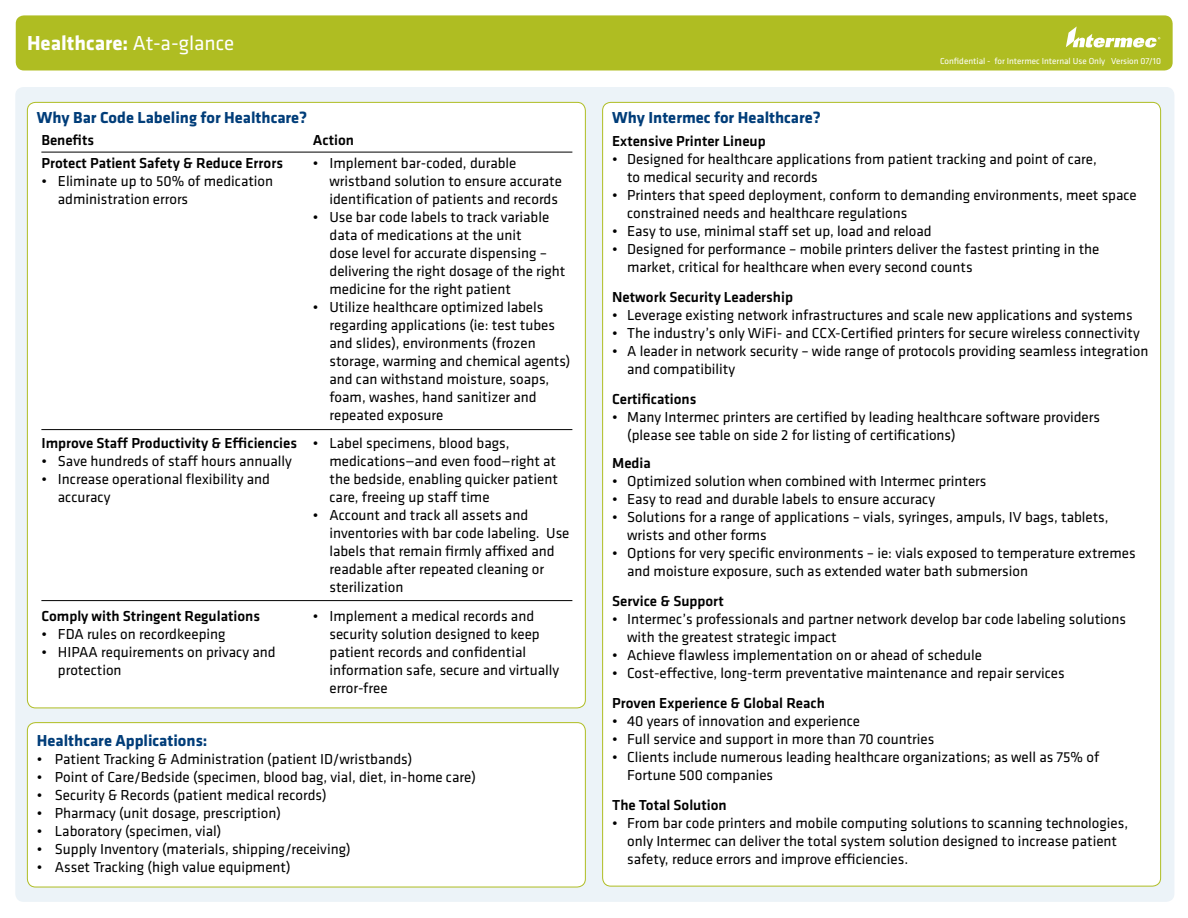
<style>
.page{position:relative;width:1188px;height:918px;background:#fff}
.page>*{position:absolute;margin:0;border:0;box-sizing:border-box;transform-origin:0 0}
.t1{font:700 21px "Klavika";color:#fff}
.t2{font:700 16.5px "Klavika";color:#003d79}
.t3{font:15px/18px "Klavika";color:#000}
.t4{font:500 15px "Klavika";color:#000}
.t5{font:9px "Klavika";color:#fff}
.s1{font-weight:400}
</style>
<div class="page">
<div style="left:15px;top:87px;width:1159px;height:815px;background:#ecf3f8;border-radius:8px"></div>
<div style="left:27px;top:102px;width:558px;height:606px;background:#fff;border-radius:8px"></div>
<div style="left:16px;top:15px;width:1157px;height:55px;background:#afbd22;border-radius:8px"></div>
<svg style="left:1066px;top:26px;width:94px;height:22px"></svg>
<hr style="left:41px;top:152px;width:531px;height:1px;background:#000">
<hr style="left:41px;top:429px;width:531px;height:1px;background:#000">
<hr style="left:41px;top:600px;width:531px;height:1px;background:#000">
<div style="left:27px;top:723px;width:558px;height:164px;background:#fff;border-radius:8px"></div>
<div style="left:27px;top:722px;width:559px;height:165px;border:1px solid #afbd22;border-radius:8px"></div>
<div style="left:603px;top:102px;width:558px;height:784px;background:#fff;border-radius:8px"></div>
<h1 class="t1" style="left:27px;top:27px;width:209px">Healthcare: <span class="s1">At-a-glance</span></h1>
<p class="t2" style="left:37px;top:106px;width:272px">Why Bar Code Labeling for Healthcare?</p>
<p class="t4" style="left:41px;top:130px;width:54px">Benefits</p>
<p class="t4" style="left:313px;top:130px;width:43px">Action</p>
<p class="t4" style="left:41px;top:152px;width:243px">Protect Patient Safety &amp; Reduce Errors</p>
<p class="t3" style="left:58px;top:171px;width:217px;text-indent:-16px">• Eliminate up to 50% of medication administration errors</p>
<p class="t3" style="left:329px;top:153px;width:234px;text-indent:-16px">• Implement bar-coded, durable wristband solution to ensure accurate identification of patients and records</p>
<p class="t3" style="left:329px;top:207px;width:237px;text-indent:-16px">• Use bar code labels to track variable data of medications at the unit<br>dose level for accurate dispensing – delivering the right dosage of the right medicine for the right patient</p>
<p class="t3" style="left:329px;top:297px;width:243px;text-indent:-16px">• Utilize healthcare optimized labels regarding applications (ie: test tubes and slides), environments (frozen storage, warming and chemical agents) and can withstand moisture, soaps, foam, washes, hand sanitizer and repeated exposure</p>
<p class="t4" style="left:41px;top:433px;width:257px">Improve Staff Productivity &amp; Efficiencies</p>
<p class="t3" style="left:41px;top:452px;width:252px">• Save hundreds of staff hours annually</p>
<p class="t3" style="left:58px;top:470px;width:214px;text-indent:-17px">• Increase operational flexibility and accuracy</p>
<p class="t4" style="left:41px;top:606px;width:220px">Comply with Stringent Regulations</p>
<p class="t3" style="left:41px;top:624px;width:186px">• FDA rules on recordkeeping</p>
<p class="t3" style="left:58px;top:642px;width:219px;text-indent:-16px">• HIPAA requirements on privacy and protection</p>
<p class="t3" style="left:329px;top:434px;width:230px;text-indent:-16px">• Label specimens, blood bags, medications—and even food—right at the bedside, enabling quicker patient care, freeing up staff time</p>
<p class="t3" style="left:329px;top:506px;width:241px;text-indent:-16px">• Account and track all assets and inventories with bar code labeling. Use labels that remain firmly affixed and readable after repeated cleaning or sterilization</p>
<p class="t3" style="left:329px;top:606px;width:231px;text-indent:-17px">• Implement a medical records and security solution designed to keep patient records and confidential information safe, secure and virtually error-free</p>
<p class="t2" style="left:37px;top:728px;width:172px">Healthcare Applications:</p>
<p class="t3" style="left:37px;top:749px;width:377px">• Patient Tracking &amp; Administration (patient ID/wristbands)</p>
<p class="t3" style="left:37px;top:767px;width:441px">• Point of Care/Bedside (specimen, blood bag, vial, diet, in-home care)</p>
<p class="t3" style="left:37px;top:785px;width:291px">• Security &amp; Records (patient medical records)</p>
<p class="t3" style="left:37px;top:803px;width:246px">• Pharmacy (unit dosage, prescription)</p>
<p class="t3" style="left:37px;top:821px;width:186px">• Laboratory (specimen, vial)</p>
<p class="t3" style="left:37px;top:839px;width:315px">• Supply Inventory (materials, shipping/receiving)</p>
<p class="t3" style="left:37px;top:857px;width:255px">• Asset Tracking (high value equipment)</p>
<p class="t5" style="left:940px;top:55px;width:222px">Confidential - for Intermec Internal Use Only Version 07/10</p>
<p class="t2" style="left:612px;top:106px;width:210px">Why Intermec for Healthcare?</p>
<p class="t4" style="left:612px;top:131px;width:155px">Extensive Printer Lineup</p>
<p class="t3" style="left:627px;top:149px;width:471px;text-indent:-15px">• Designed for healthcare applications from patient tracking and point of care, to medical security and records</p>
<p class="t3" style="left:627px;top:185px;width:511px;text-indent:-15px">• Printers that speed deployment, conform to demanding environments, meet space constrained needs and healthcare regulations</p>
<p class="t3" style="left:612px;top:221px;width:321px">• Easy to use, minimal staff set up, load and reload</p>
<p class="t3" style="left:627px;top:239px;width:474px;text-indent:-15px">• Designed for performance – mobile printers deliver the fastest printing in the market, critical for healthcare when every second counts</p>
<p class="t4" style="left:612px;top:287px;width:182px">Network Security Leadership</p>
<p class="t3" style="left:612px;top:305px;width:522px">• Leverage existing network infrastructures and scale new applications and systems</p>
<p class="t3" style="left:612px;top:323px;width:529px">• The industry’s only WiFi- and CCX-Certified printers for secure wireless connectivity</p>
<p class="t3" style="left:627px;top:341px;width:523px;text-indent:-15px">• A leader in network security – wide range of protocols providing seamless integration and compatibility</p>
<p class="t4" style="left:612px;top:389px;width:86px">Certifications</p>
<p class="t3" style="left:627px;top:407px;width:474px;text-indent:-15px">• Many Intermec printers are certified by leading healthcare software providers (please see table on side 2 for listing of certifications)</p>
<p class="t4" style="left:612px;top:453px;width:40px">Media</p>
<p class="t3" style="left:612px;top:472px;width:376px">• Optimized solution when combined with Intermec printers</p>
<p class="t3" style="left:612px;top:490px;width:325px">• Easy to read and durable labels to ensure accuracy</p>
<p class="t3" style="left:627px;top:508px;width:483px;text-indent:-15px">• Solutions for a range of applications – vials, syringes, ampuls, IV bags, tablets, wrists and other forms</p>
<p class="t3" style="left:627px;top:544px;width:510px;text-indent:-15px">• Options for very specific environments – ie: vials exposed to temperature extremes and moisture exposure, such as extended water bath submersion</p>
<p class="t4" style="left:612px;top:591px;width:113px">Service &amp; Support</p>
<p class="t3" style="left:627px;top:610px;width:500px;text-indent:-15px">• Intermec’s professionals and partner network develop bar code labeling solutions with the greatest strategic impact</p>
<p class="t3" style="left:612px;top:646px;width:372px">• Achieve flawless implementation on or ahead of schedule</p>
<p class="t3" style="left:612px;top:664px;width:454px">• Cost-effective, long-term preventative maintenance and repair services</p>
<p class="t4" style="left:612px;top:693px;width:214px">Proven Experience &amp; Global Reach</p>
<p class="t3" style="left:612px;top:712px;width:249px">• 40 years of innovation and experience</p>
<p class="t3" style="left:612px;top:730px;width:324px">• Full service and support in more than 70 countries</p>
<p class="t3" style="left:627px;top:748px;width:474px;text-indent:-15px">• Clients include numerous leading healthcare organizations; as well as 75% of<br>Fortune 500 companies</p>
<p class="t4" style="left:612px;top:795px;width:116px">The Total Solution</p>
<p class="t3" style="left:627px;top:814px;width:503px;text-indent:-15px">• From bar code printers and mobile computing solutions to scanning technologies, only Intermec can deliver the total system solution designed to increase patient safety, reduce errors and improve efficiencies.</p>
</div>
